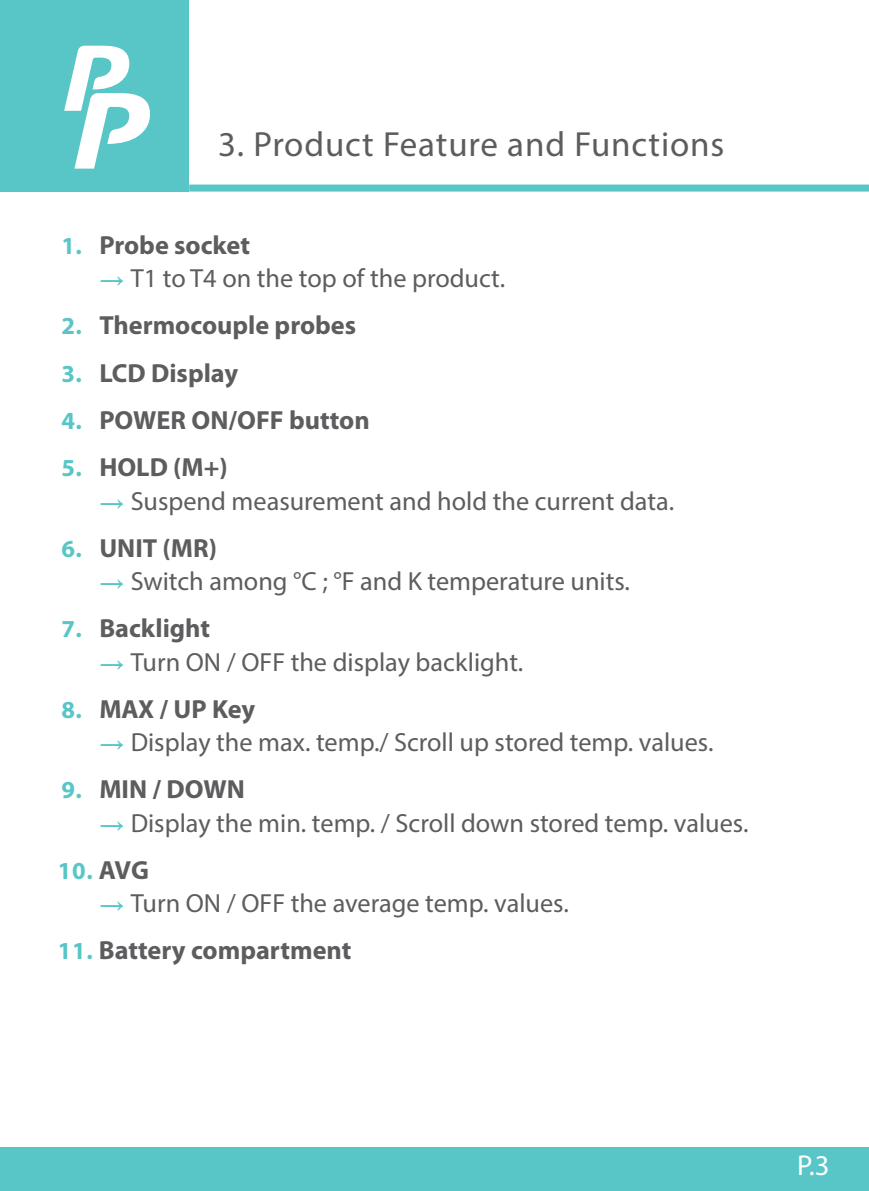
<style>
.page{position:relative;width:869px;height:1191px;background:#fff}
.page>*{position:absolute;margin:0;border:0;box-sizing:border-box;transform-origin:0 0}
.t1{font:35px "Myriad Pro";letter-spacing:.025em;color:#5d5d60}
.t2{font:28.7px "Myriad Pro";color:#fff}
.t3{font:26.25px "Myriad Pro";color:#5d5d60}
.t4{font:700 26.25px "Myriad Pro";color:#5d5d60}
.t5{font:700 24.5px "Myriad Pro";color:#59c5c7}
.s1{font-size:24.5px;color:#59c5c7}
.s2{font-family:"Impact";font-size:24.5px;color:#59c5c7}
.s3{font-size:26.25px;color:#5d5d60}
</style>
<div class="page">
<div style="left:1px;top:0;width:188px;height:192px;background:#58c5c7"></div>
<svg style="left:64px;top:46px;width:86px;height:123px"></svg>
<div style="left:189px;top:184px;width:679px;height:7px;background:#58c5c7"></div>
<div style="left:1px;top:1147px;width:867px;height:44px;background:#58c5c7"></div>
<h1 class="t1" style="left:218px;top:123px;width:507px">3. Product Feature and Functions</h1>
<p class="t4" style="left:61px;top:230px;width:190px"><span class="s1">1.</span> Probe socket</p>
<p class="t3" style="left:100px;top:262px;width:406px"><span class="s2">→</span> T1 to T4 on the top of the product.</p>
<p class="t4" style="left:61px;top:311px;width:296px"><span class="s1">2.</span> Thermocouple probes</p>
<p class="t4" style="left:61px;top:358px;width:178px"><span class="s1">3.</span> LCD Display</p>
<p class="t4" style="left:61px;top:405px;width:310px"><span class="s1">4.</span> POWER ON/OFF button</p>
<p class="t4" style="left:61px;top:453px;width:168px"><span class="s1">5.</span> HOLD (M+)</p>
<p class="t3" style="left:100px;top:484px;width:575px"><span class="s2">→</span> Suspend measurement and hold the current data.</p>
<p class="t4" style="left:61px;top:533px;width:157px"><span class="s1">6.</span> UNIT (MR)</p>
<p class="t3" style="left:100px;top:565px;width:531px"><span class="s2">→</span> Switch among °C ; °F and K temperature units.</p>
<p class="t4" style="left:61px;top:614px;width:150px"><span class="s1">7.</span> Backlight</p>
<p class="t3" style="left:100px;top:645px;width:424px"><span class="s2">→</span> Turn ON / OFF the display backlight.</p>
<p class="t4" style="left:61px;top:694px;width:195px"><span class="s1">8.</span> MAX / UP Key</p>
<p class="t3" style="left:100px;top:726px;width:614px"><span class="s2">→</span> Display the max. temp./ Scroll up stored temp. values.</p>
<p class="t4" style="left:61px;top:775px;width:185px"><span class="s1">9.</span> MIN / DOWN</p>
<p class="t3" style="left:100px;top:806px;width:649px"><span class="s2">→</span> Display the min. temp. / Scroll down stored temp. values.</p>
<p class="t5" style="left:58px;top:857px;width:93px">10. <span class="s3">AVG</span></p>
<p class="t3" style="left:100px;top:887px;width:470px"><span class="s2">→</span> Turn ON / OFF the average temp. values.</p>
<p class="t4" style="left:58px;top:936px;width:295px"><span class="s1">11.</span> Battery compartment</p>
<p class="t2" style="left:796px;top:1148px;width:34px">P.3</p>
</div>
